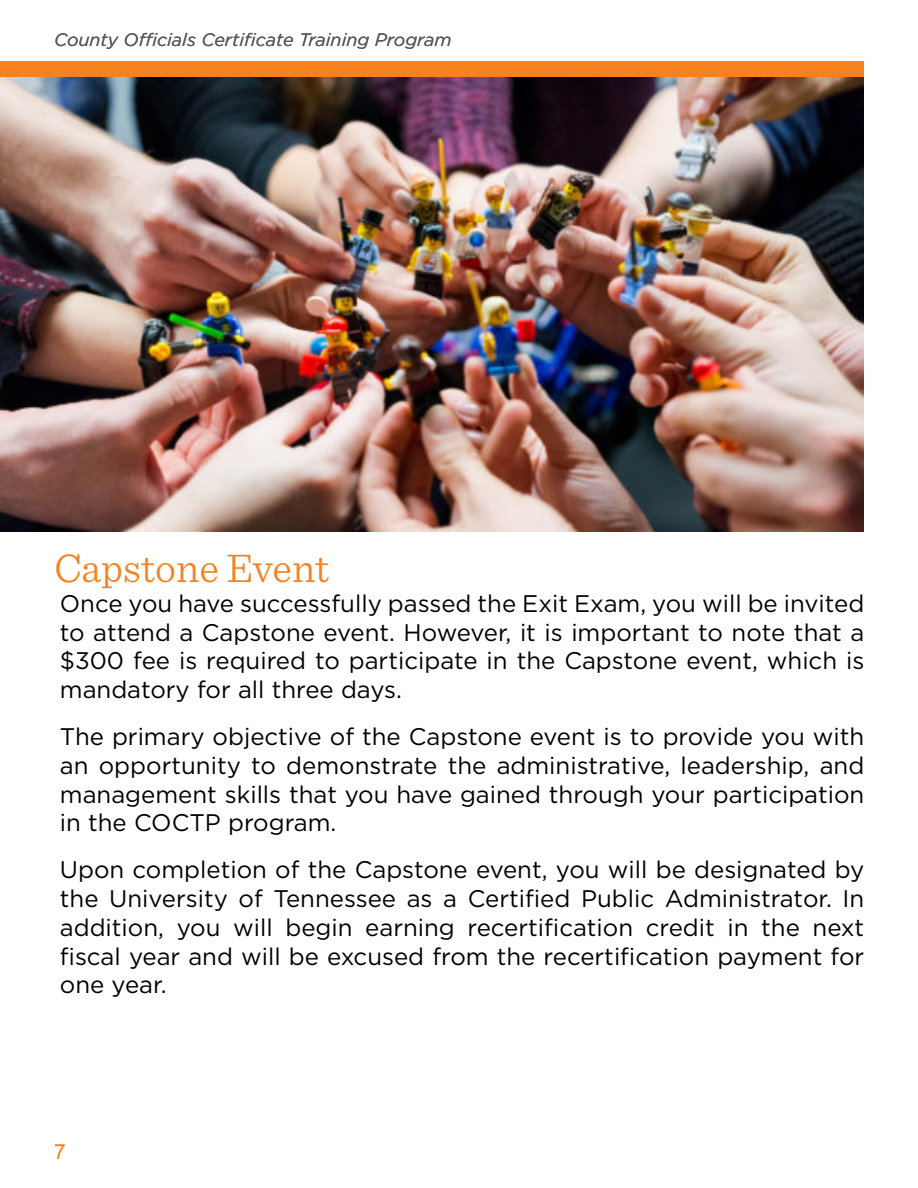
<style>
.page{position:relative;width:918px;height:1188px;background:#fff}
.page>*{position:absolute;margin:0;border:0;box-sizing:border-box;transform-origin:0 0}
.t1{font:300 42px "Sentinel";color:#f5821f}
.t2{font:24px/28.8px "Gotham";color:#000;text-align:justify}
.t3{font:21px "Arial";color:#f5811f}
.t4{font:italic 18px "Gotham";color:#58595b}
</style>
<div class="page">
<div style="left:0;top:61px;width:864px;height:17px;background:#f5821f"></div>
<img style="left:0;top:78px;width:864px;height:454px">
<p class="t4" style="left:54px;top:31px;width:399px">County Officials Certificate Training Program</p>
<h1 class="t1" style="left:54px;top:549px;width:277px">Capstone Event</h1>
<p class="t2" style="left:60px;top:590px;width:806px">Once you have successfully passed the Exit Exam, you will be invited to attend a Capstone event. However, it is important to note that a $300 fee is required to participate in the Capstone event, which is mandatory for all three days.</p>
<p class="t2" style="left:60px;top:723px;width:806px">The primary objective of the Capstone event is to provide you with an opportunity to demonstrate the administrative, leadership, and management skills that you have gained through your participation in the COCTP program.</p>
<p class="t2" style="left:60px;top:857px;width:806px">Upon completion of the Capstone event, you will be designated by the University of Tennessee as a Certified Public Administrator. In addition, you will begin earning recertification credit in the next fiscal year and will be excused from the recertification payment for one year.</p>
<p class="t3" style="left:54px;top:1144px;width:13px">7</p>
</div>
